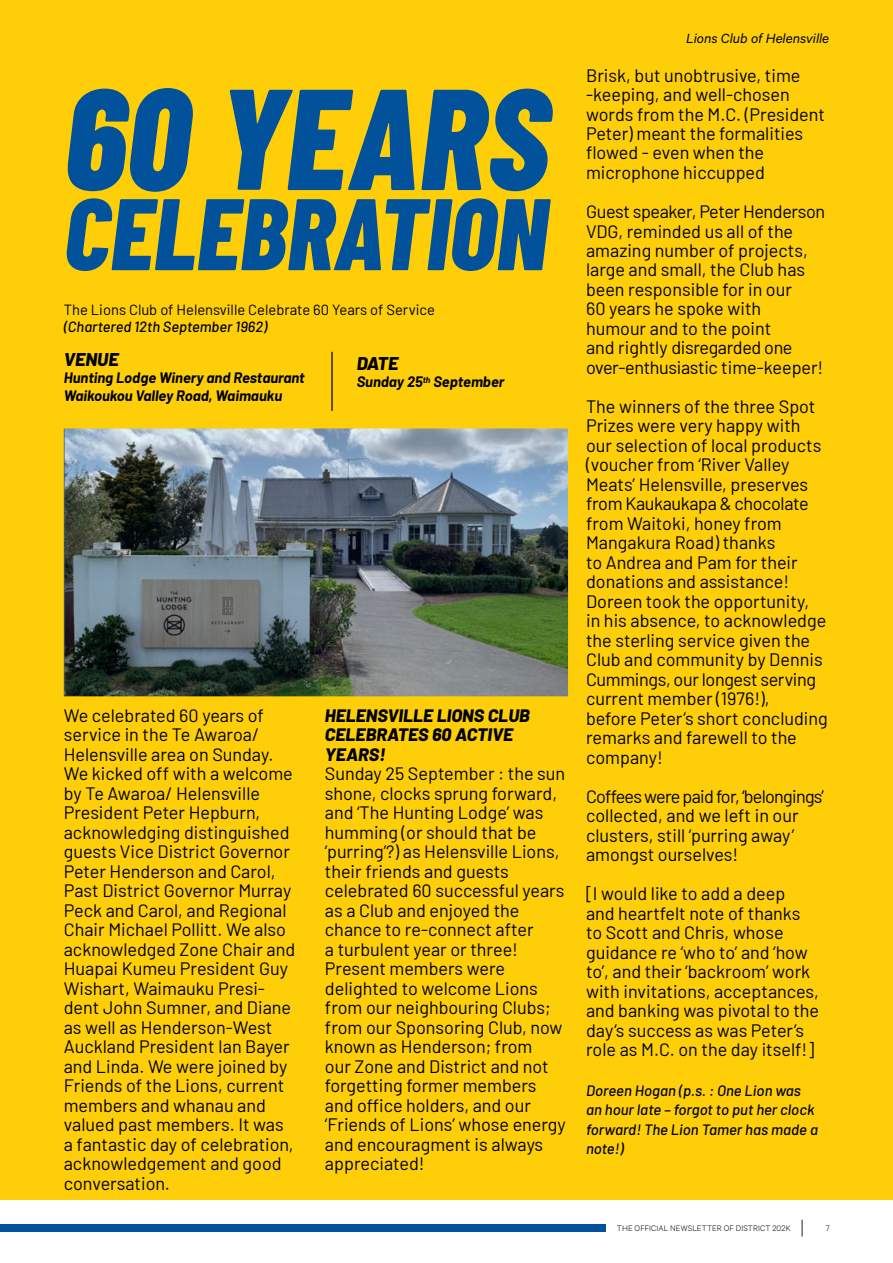
<style>
.page{position:relative;width:893px;height:1263px;background:#fff}
.page>*{position:absolute;margin:0;border:0;box-sizing:border-box;transform-origin:0 0}
.t1{font:italic 800 143.25px "Barlow Condensed";color:#01529a}
.t2{font:italic 800 101.4px "Barlow Condensed";color:#01529a}
.t3{font:italic 800 18.45px "Barlow";color:#000}
.t4{font:18px/19.5px "Barlow";color:#000}
.t5{font:italic 800 18px/19.5px "Barlow";color:#000}
.t6{font:italic 500 15px/19.5px "Barlow";color:#000}
.t7{font:italic 15px "Calibre";color:#000}
.t8{font:italic 700 14.7px/17.2px "Barlow";color:#000}
.t9{font:14.7px "Barlow";color:#000}
.t10{font:italic 500 14.7px "Barlow";color:#000}
.t11{font:300 9px "Calibre";letter-spacing:.015em;color:#000}
</style>
<div class="page">
<svg style="left:802px;top:1220px;width:1px;height:16px"></svg>
<div style="left:0;top:1225px;width:605px;height:7px;background:#01529a"></div>
<div style="left:0;top:0;width:893px;height:1199px;background:#fece08"></div>
<hr style="left:331px;top:352px;width:2px;height:59px;background:#000">
<img style="left:63px;top:428px;width:506px;height:269px">
<h1 class="t1" style="left:64px;top:37px;width:487px">60 YEARS</h1>
<h2 class="t2" style="left:64px;top:162px;width:485px">CELEBRATION</h2>
<p class="t9" style="left:64px;top:299px;width:373px">The Lions Club of Helensville Celebrate 60 Years of Service</p>
<p class="t10" style="left:64px;top:316px;width:205px">(Chartered 12th September 1962)</p>
<p class="t3" style="left:64px;top:346px;width:56px">VENUE</p>
<p class="t8" style="left:64px;top:368px;width:242px">Hunting Lodge Winery and Restaurant<br>Waikoukou Valley Road, Waimauku</p>
<p class="t3" style="left:357px;top:350px;width:43px">DATE</p>
<p class="t8" style="left:357px;top:372px;width:149px">Sunday 25<sup>th</sup> September</p>
<p class="t4" style="left:64px;top:704px;width:233px">We celebrated 60 years of service in the Te Awaroa/<br>Helensville area on Sunday.<br>We kicked off with a welcome by Te Awaroa/ Helensville<br>President Peter Hepburn, acknowledging distinguished guests Vice District Governor<br>Peter Henderson and Carol,<br>Past District Governor Murray<br>Peck and Carol, and Regional<br>Chair Michael Pollitt. We also acknowledged Zone Chair and<br>Huapai Kumeu President Guy<br>Wishart, Waimauku Presi&shy;dent John Sumner, and Diane as well as Henderson-West<br>Auckland President Ian Bayer and Linda. We were joined by<br>Friends of the Lions, current members and whanau and valued past members. It was a fantastic day of celebration, acknowledgement and good conversation.</p>
<p class="t5" style="left:325px;top:704px;width:207px">HELENSVILLE LIONS CLUB<br>CELEBRATES 60 ACTIVE<br>YEARS!</p>
<p class="t4" style="left:325px;top:762px;width:242px">Sunday 25 September : the sun shone, clocks sprung forward, and ‘The Hunting Lodge’ was humming (or should that be ‘purring’?) as Helensville Lions, their friends and guests celebrated 60 successful years as a Club and enjoyed the chance to re-connect after<br>a turbulent year or three!<br>Present members were delighted to welcome Lions from our neighbouring Clubs; from our Sponsoring Club, now known as Henderson; from<br>our Zone and District and not forgetting former members and office holders, and our ‘Friends of Lions’ whose energy and encouragment is always appreciated!</p>
<p class="t7" style="left:686px;top:29px;width:144px">Lions Club of Helensville</p>
<p class="t4" style="left:586px;top:64px;width:240px">Brisk, but unobtrusive, time -keeping, and well-chosen words from the M.C. (President<br>Peter) meant the formalities flowed - even when the microphone hiccupped</p>
<p class="t4" style="left:586px;top:200px;width:241px">Guest speaker, Peter Henderson<br>VDG, reminded us all of the amazing number of projects, large and small, the Club has been responsible for in our<br>60 years he spoke with humour and to the point<br>and rightly disregarded one over-enthusiastic time-keeper!</p>
<p class="t4" style="left:586px;top:395px;width:243px">The winners of the three Spot<br>Prizes were very happy with our selection of local products (voucher from ‘River Valley<br>Meats’ Helensville, preserves from Kaukaukapa &amp; chocolate from Waitoki, honey from<br>Mangakura Road) thanks<br>to Andrea and Pam for their donations and assistance!<br>Doreen took the opportunity, in his absence, to acknowledge the sterling service given the<br>Club and community by Dennis<br>Cummings, our longest serving current member (1976!),<br>before Peter’s short concluding remarks and farewell to the company!</p>
<p class="t4" style="left:586px;top:785px;width:239px">Coffees were paid for, ‘belongings’ collected, and we left in our clusters, still ‘purring away’ amongst ourselves!</p>
<p class="t4" style="left:586px;top:883px;width:235px">[I would like to add a deep<br>and heartfelt note of thanks to Scott and Chris, whose guidance re ‘who to’ and ‘how to’, and their ‘backroom’ work with invitations, acceptances, and banking was pivotal to the day’s success as was Peter’s role as M.C. on the day itself!]</p>
<p class="t6" style="left:586px;top:1079px;width:233px">Doreen Hogan (p.s. : One Lion was an hour late – forgot to put her clock forward! The Lion Tamer has made a note!)</p>
<p class="t11" style="left:617px;top:1222px;width:175px">THE OFFICIAL NEWSLETTER OF DISTRICT 202K</p>
<p class="t11" style="left:826px;top:1222px;width:5px">7</p>
</div>
